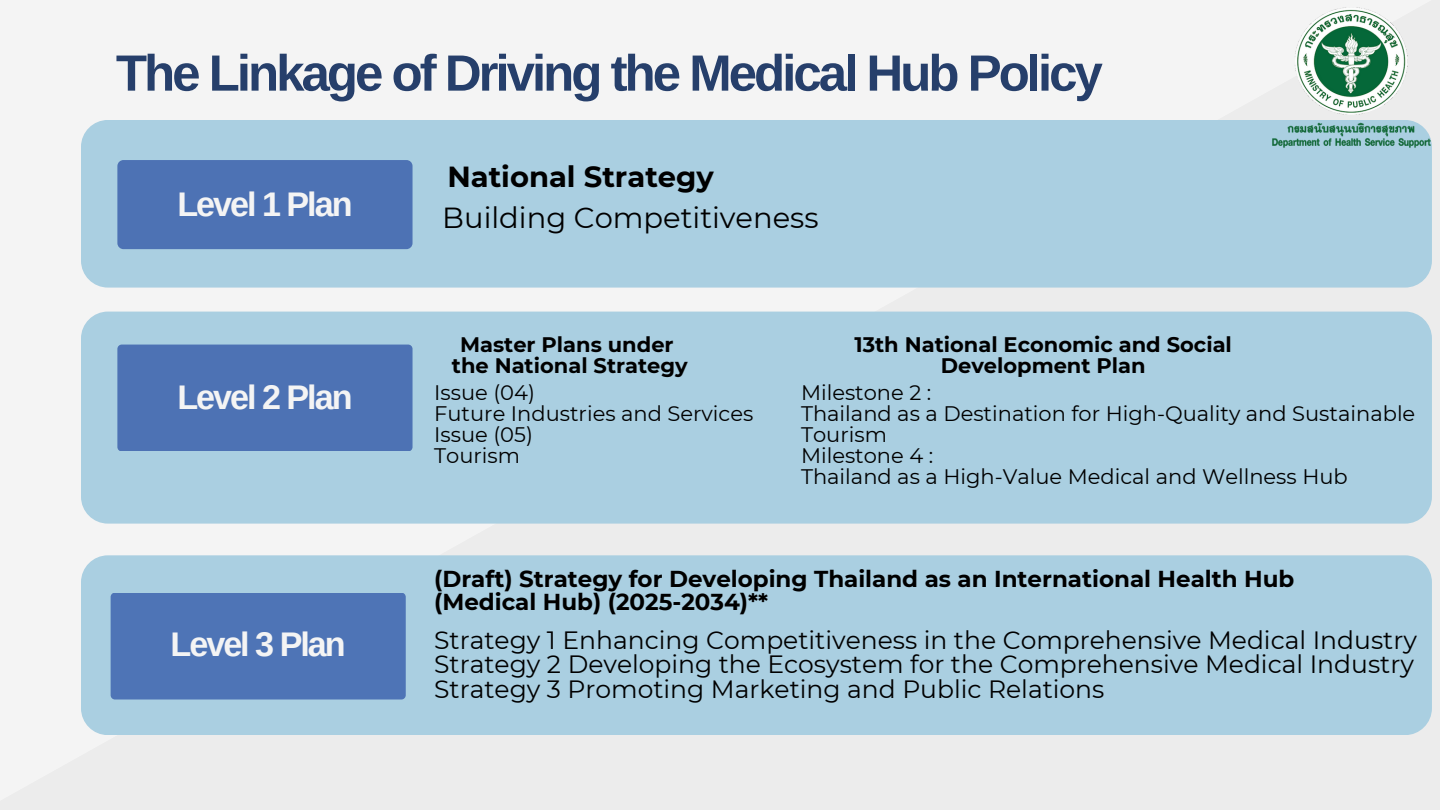
<style>
.page{position:relative;width:1440px;height:810px;background:#f4f4f4}
.page>*{position:absolute;margin:0;border:0;box-sizing:border-box;transform-origin:0 0}
.t1{font:700 51px "Arimo";letter-spacing:-.06em;color:#263f6b}
.t2{font:700 34.2px "Arimo";letter-spacing:-.06em;color:#f4f4f4}
.t3{font:29px "Montserrat";color:#000}
.t4{font:700 29px "Montserrat";color:#000}
.t5{font:25px/24.8px "Montserrat";color:#000;text-align:justify}
.t6{font:700 23px/22.5px "Montserrat";color:#000}
.t7{font:21px/21px "Montserrat";color:#000}
.t8{font:700 21px/21px "Montserrat";color:#000;text-align:center}
</style>
<div class="page">
<div style="left:81px;top:120px;width:1351px;height:168px;background:#aacfe1;border-radius:27px"></div>
<div style="left:81px;top:312px;width:1351px;height:212px;background:#aacfe1;border-radius:27px"></div>
<div style="left:81px;top:555px;width:1351px;height:180px;background:#aacfe1;border-radius:27px"></div>
<img style="left:1272px;top:0;width:160px;height:148px">
<div style="left:117px;top:160px;width:296px;height:89px;background:#4d72b4;border-radius:6px"></div>
<div style="left:117px;top:345px;width:296px;height:106px;background:#4d72b4;border-radius:4px"></div>
<div style="left:111px;top:593px;width:295px;height:107px;background:#4e74b6;border-radius:4px"></div>
<p class="t1" style="left:116px;top:44px;width:988px">The Linkage of Driving the Medical Hub Policy</p>
<h2 class="t2" style="left:177px;top:185px;width:177px">Level 1 Plan</h2>
<h4 class="t2" style="left:177px;top:378px;width:177px">Level 2 Plan</h4>
<p class="t2" style="left:171px;top:626px;width:177px">Level 3 Plan</p>
<h3 class="t4" style="left:447px;top:159px;width:268px">National Strategy</h3>
<p class="t3" style="left:442px;top:200px;width:378px">Building Competitiveness</p>
<h2 class="t8" style="left:460px;top:334px;width:215px">Master Plans under</h2>
<p class="t8" style="left:452px;top:355px;width:237px">the National Strategy</p>
<p class="t7" style="left:434px;top:382px;width:102px">Issue (04)</p>
<p class="t7" style="left:434px;top:403px;width:321px">Future Industries and Services</p>
<p class="t7" style="left:434px;top:424px;width:100px">Issue (05)</p>
<p class="t7" style="left:434px;top:445px;width:87px">Tourism</p>
<p class="t8" style="left:855px;top:334px;width:379px">13th National Economic and Social<br>Development Plan</p>
<p class="t7" style="left:801px;top:382px;width:132px">Milestone 2 :</p>
<p class="t7" style="left:801px;top:403px;width:616px">Thailand as a Destination for High-Quality and Sustainable<br>Tourism</p>
<p class="t7" style="left:801px;top:445px;width:134px">Milestone 4 :</p>
<h2 class="t7" style="left:801px;top:466px;width:548px">Thailand as a High-Value Medical and Wellness Hub</h2>
<h6 class="t6" style="left:434px;top:568px;width:862px">(Draft) Strategy for Developing Thailand as an International Health Hub (Medical Hub) (2025-2034)**</h6>
<h5 class="t5" style="left:434px;top:627px;width:984px">Strategy 1 Enhancing Competitiveness in the Comprehensive Medical Industry Strategy 2 Developing the Ecosystem for the Comprehensive Medical Industry Strategy 3 Promoting Marketing and Public Relations</h5>
</div>
